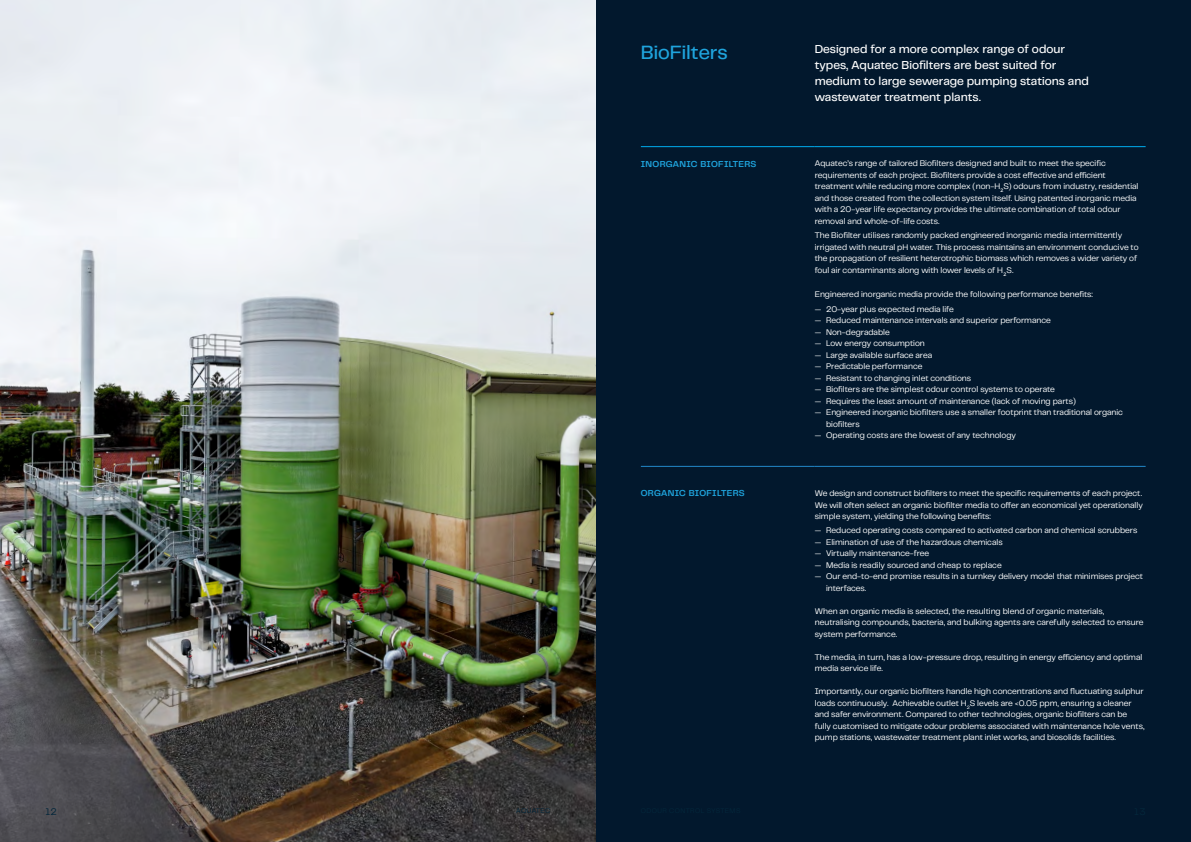
<style>
.page{position:relative;width:1191px;height:842px;background:#fff}
.page>*{position:absolute;margin:0;border:0;box-sizing:border-box;transform-origin:0 0}
.H1___20pt___Blue{font:500 20px "PP Telegraf";color:#1fa4dd}
.Body_Large___12pt___Midnight{font:500 12px/16px "PP Telegraf";color:#fff}
.t1{font:10px "PP Telegraf";color:#04273b}
.H2___Caps___9pt___Light_Blue{font:600 9px "PP Telegraf";letter-spacing:.035em;color:#1fa4dd}
.Body_Regular___8_5pt___Midnight{font:8.5px/11.5px "PP Telegraf";color:#fff}
.Bullets___8_5pt___Midnight{font:8.5px/11.5px "PP Telegraf";color:#fff}
.t2{font:7px "PP Telegraf";letter-spacing:.045em;color:#04273b}
</style>
<div class="page">
<div style="left:595px;top:0;width:596px;height:842px;background:#02182d"></div>
<img style="left:0;top:0;width:595px;height:842px">
<hr style="left:641px;top:466px;width:173px;height:1px;background:#2389c9">
<hr style="left:814px;top:466px;width:331px;height:1px;background:#2389c9">
<hr style="left:641px;top:146px;width:173px;height:1px;background:#00aeef">
<hr style="left:814px;top:146px;width:331px;height:1px;background:#00aeef">
<p class="t1" style="left:45px;top:804px;width:13px">12</p>
<p class="t2" style="left:516px;top:805px;width:35px">AQUATEC</p>
<p class="H1___20pt___Blue" style="left:641px;top:38px;width:88px">BioFilters</p>
<p class="Body_Large___12pt___Midnight" style="left:814px;top:41px;width:276px">Designed for a more complex range of odour types, Aquatec Biofilters are best suited for medium to large sewerage pumping stations and wastewater treatment plants.</p>
<p class="H2___Caps___9pt___Light_Blue" style="left:641px;top:158px;width:117px">INORGANIC BIOFILTERS</p>
<p class="Body_Regular___8_5pt___Midnight" style="left:814px;top:157px;width:325px">Aquatec’s range of tailored Biofilters designed and built to meet the specific requirements of each project. Biofilters provide a cost effective and efficient treatment while reducing more complex (non-H<sub>2</sub>S) odours from industry, residential and those created from the collection system itself. Using patented inorganic media with a 20-year life expectancy provides the ultimate combination of total odour removal and whole-of-life costs.</p>
<p class="Body_Regular___8_5pt___Midnight" style="left:814px;top:229px;width:325px">The Biofilter utilises randomly packed engineered inorganic media intermittently irrigated with neutral pH water. This process maintains an environment conducive to the propagation of resilient heterotrophic biomass which removes a wider variety of foul air contaminants along with lower levels of H<sub>2</sub>S.</p>
<p class="Body_Regular___8_5pt___Midnight" style="left:814px;top:288px;width:280px">Engineered inorganic media provide the following performance benefits:</p>
<p class="Body_Regular___8_5pt___Midnight" style="left:814px;top:302px;width:140px">— 20-year plus expected media life</p>
<p class="Body_Regular___8_5pt___Midnight" style="left:814px;top:314px;width:238px">— Reduced maintenance intervals and superior performance</p>
<p class="Body_Regular___8_5pt___Midnight" style="left:814px;top:325px;width:76px">— Non-degradable</p>
<p class="Body_Regular___8_5pt___Midnight" style="left:814px;top:337px;width:112px">— Low energy consumption</p>
<p class="Body_Regular___8_5pt___Midnight" style="left:814px;top:348px;width:119px">— Large available surface area</p>
<p class="Body_Regular___8_5pt___Midnight" style="left:814px;top:360px;width:109px">— Predictable performance</p>
<p class="Body_Regular___8_5pt___Midnight" style="left:814px;top:371px;width:158px">— Resistant to changing inlet conditions</p>
<p class="Body_Regular___8_5pt___Midnight" style="left:814px;top:383px;width:242px">— Biofilters are the simplest odour control systems to operate</p>
<p class="Body_Regular___8_5pt___Midnight" style="left:814px;top:394px;width:262px">— Requires the least amount of maintenance (lack of moving parts)</p>
<p class="Body_Regular___8_5pt___Midnight" style="left:826px;top:406px;width:298px;text-indent:-11px">— Engineered inorganic biofilters use a smaller footprint than traditional organic biofilters</p>
<p class="Body_Regular___8_5pt___Midnight" style="left:814px;top:429px;width:203px">— Operating costs are the lowest of any technology</p>
<p class="H2___Caps___9pt___Light_Blue" style="left:641px;top:487px;width:105px">ORGANIC BIOFILTERS</p>
<p class="Body_Regular___8_5pt___Midnight" style="left:814px;top:487px;width:329px;text-align:justify">We design and construct biofilters to meet the specific requirements of each project.<br>We will often select an organic biofilter media to offer an economical yet operationally simple system, yielding the following benefits:</p>
<p class="Body_Regular___8_5pt___Midnight" style="left:814px;top:524px;width:324px">— Reduced operating costs compared to activated carbon and chemical scrubbers</p>
<p class="Body_Regular___8_5pt___Midnight" style="left:814px;top:536px;width:189px">— Elimination of use of the hazardous chemicals</p>
<p class="Body_Regular___8_5pt___Midnight" style="left:814px;top:547px;width:116px">— Virtually maintenance-free</p>
<p class="Body_Regular___8_5pt___Midnight" style="left:814px;top:559px;width:188px">— Media is readily sourced and cheap to replace</p>
<p class="Body_Regular___8_5pt___Midnight" style="left:826px;top:570px;width:318px;text-indent:-11px">— Our end-to-end promise results in a turnkey delivery model that minimises project interfaces.</p>
<p class="Bullets___8_5pt___Midnight" style="left:814px;top:605px;width:330px">When an organic media is selected, the resulting blend of organic materials, neutralising compounds, bacteria, and bulking agents are carefully selected to ensure system performance.</p>
<p class="Bullets___8_5pt___Midnight" style="left:814px;top:651px;width:329px">The media, in turn, has a low-pressure drop, resulting in energy efficiency and optimal media service life.</p>
<p class="Bullets___8_5pt___Midnight" style="left:814px;top:685px;width:331px">Importantly, our organic biofilters handle high concentrations and fluctuating sulphur loads continuously. Achievable outlet H<sub>2</sub>S levels are &lt;0.05 ppm, ensuring a cleaner and safer environment. Compared to other technologies, organic biofilters can be fully customised to mitigate odour problems associated with maintenance hole vents, pump stations, wastewater treatment plant inlet works, and biosolids facilities.</p>
</div>
